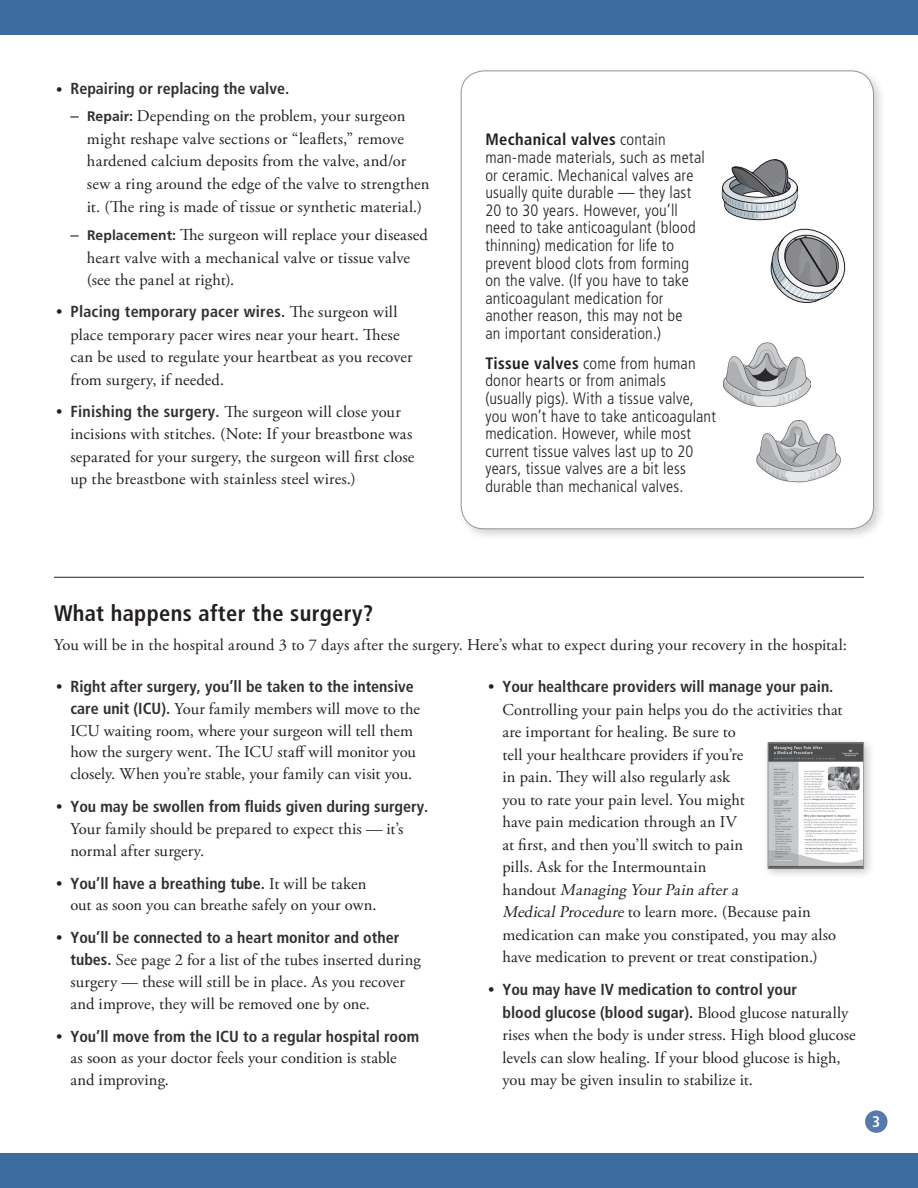
<style>
.page{position:relative;width:918px;height:1188px;background:#fff}
.page>*{position:absolute;margin:0;border:0;box-sizing:border-box;transform-origin:0 0}
.t1{font:700 condensed 22.5px "Frutiger LT Std";letter-spacing:.015em;color:#231f20}
.t2{font:16.5px/22.5px "Adobe Garamond Pro";letter-spacing:.005em;color:#231f20}
.t3{font:300 condensed 16.5px/17.5px "Frutiger LT Std";letter-spacing:.01em;color:#231f20}
.t4{font:700 condensed 15.9px/22.5px "Frutiger LT Std";color:#312f30}
.t5{font:700 condensed 15.45px "Frutiger LT Std";color:#fff}
.s1{font-family:"Adobe Garamond Pro";font-weight:400;font-stretch:normal;font-size:16.5px;color:#231f20}
.s2{font-family:"Sabon"}
.s3{font-family:"Frutiger LT Std";font-weight:700;font-size:13.8px;color:#312f30}
.s4{font-family:"Frutiger LT Std";font-weight:700;font-stretch:condensed;font-size:15.9px;color:#312f30}
.s5{font-weight:700}
.s6{font-style:italic}
</style>
<div class="page">
<div style="left:0;top:1154px;width:918px;height:34px;background:#3d6ca1"></div>
<div style="left:865px;top:1110px;width:23px;height:23px;background:#567aac;border-radius:50%"></div>
<div style="left:0;top:0;width:918px;height:34px;background:#3d6ca1"></div>
<div style="left:762px;top:737px;width:113px;height:143px;background:#231f20;opacity:.25"></div>
<img style="left:770px;top:744px;width:92px;height:122px">
<div style="left:768px;top:742px;width:96px;height:126px;border:1px solid #939598"></div>
<div style="left:457px;top:66px;width:429px;height:476px;background:#231f20;opacity:.2"></div>
<div style="left:461px;top:71px;width:413px;height:458px;background:#fff;border-radius:23px"></div>
<svg style="left:722px;top:159px;width:76px;height:61px"></svg>
<img style="left:756px;top:420px;width:85px;height:63px">
<svg style="left:771px;top:228px;width:75px;height:75px"></svg>
<img style="left:723px;top:342px;width:88px;height:65px">
<hr style="left:54px;top:577px;width:810px;height:1px;background:#231f20">
<p class="t4" style="left:56px;top:78px;width:234px"><span class="s1">•</span> Repairing or replacing the valve.</p>
<p class="t2" style="left:87px;top:106px;width:344px;text-indent:-16px"><span class="s2">–</span> <span class="s3">Repair:</span> Depending on the problem, your surgeon might reshape valve sections or “leaflets,” remove hardened calcium deposits from the valve, and/or sew a ring around the edge of the valve to strengthen it. (The ring is made of tissue or synthetic material.)</p>
<p class="t2" style="left:87px;top:224px;width:343px;text-indent:-16px"><span class="s2">–</span> <span class="s3">Replacement:</span> The surgeon will replace your diseased heart valve with a mechanical valve or tissue valve (see the panel at right).</p>
<p class="t4" style="left:56px;top:300px;width:343px"><span class="s1">•</span> Placing temporary pacer wires. <span class="s1">The surgeon will</span></p>
<p class="t2" style="left:70px;top:324px;width:344px">place temporary pacer wires near your heart. These can be used to regulate your heartbeat as you recover from surgery, if needed.</p>
<p class="t2" style="left:71px;top:401px;width:346px;text-indent:-14px">• <span class="s4">Finishing the surgery.</span> The surgeon will close your incisions with stitches. (Note: If your breastbone was separated for your surgery, the surgeon will first close up the breastbone with stainless steel wires.)</p>
<p class="t3" style="left:485px;top:131px;width:221px"><span class="s5">Mechanical valves</span> contain man-made materials, such as metal or ceramic. Mechanical valves are usually quite durable — they last<br>20 to 30 years. However, you’ll need to take anticoagulant (blood thinning) medication for life to prevent blood clots from forming on the valve. (If you have to take anticoagulant medication for another reason, this may not be<br>an important consideration.)</p>
<p class="t3" style="left:485px;top:355px;width:232px"><span class="s5">Tissue valves</span> come from human donor hearts or from animals (usually pigs). With a tissue valve, you won’t have to take anticoagulant medication. However, while most current tissue valves last up to 20 years, tissue valves are a bit less durable than mechanical valves.</p>
<h1 class="t1" style="left:54px;top:600px;width:321px">What happens after the surgery?</h1>
<p class="t2" style="left:54px;top:634px;width:795px">You will be in the hospital around 3 to 7 days after the surgery. Here’s what to expect during your recovery in the hospital:</p>
<p class="t4" style="left:56px;top:675px;width:359px"><span class="s1">•</span> Right after surgery, you’ll be taken to the intensive</p>
<p class="t2" style="left:70px;top:698px;width:351px;line-height:21.8px"><span class="s4">care unit (ICU).</span> Your family members will move to the ICU waiting room, where your surgeon will tell them how the surgery went. The ICU staff will monitor you closely. When you’re stable, your family can visit you.</p>
<p class="t4" style="left:56px;top:795px;width:374px"><span class="s1">•</span> You may be swollen from fluids given during surgery.</p>
<p class="t2" style="left:70px;top:818px;width:335px;line-height:21.8px">Your family should be prepared to expect this — it’s normal after surgery.</p>
<p class="t4" style="left:56px;top:872px;width:312px"><span class="s1">•</span> You’ll have a breathing tube. <span class="s1">It will be taken</span></p>
<p class="t2" style="left:71px;top:894px;width:308px">out as soon you can breathe safely on your own.</p>
<p class="t4" style="left:56px;top:927px;width:345px"><span class="s1">•</span> You’ll be connected to a heart monitor and other</p>
<p class="t2" style="left:70px;top:950px;width:352px;line-height:21.8px"><span class="s4">tubes.</span> See page 2 for a list of the tubes inserted during surgery — these will still be in place. As you recover and improve, they will be removed one by one.</p>
<p class="t4" style="left:56px;top:1025px;width:364px"><span class="s1">•</span> You’ll move from the ICU to a regular hospital room</p>
<p class="t2" style="left:70px;top:1048px;width:328px;line-height:21.8px">as soon as your doctor feels your condition is stable and improving.</p>
<p class="t4" style="left:488px;top:675px;width:347px"><span class="s1">•</span> Your healthcare providers will manage your pain.</p>
<p class="t2" style="left:502px;top:699px;width:342px">Controlling your pain helps you do the activities that are important for healing. Be sure to<br>tell your healthcare providers if you’re<br>in pain. They will also regularly ask<br>you to rate your pain level. You might<br>have pain medication through an IV<br>at first, and then you’ll switch to pain<br>pills. Ask for the Intermountain<br>h a n d o u t <span class="s6">Managing YourPain aftera MedicalProcedure</span>to learn more. (Because pain medication can make you constipated, you may also have medication to prevent or treat constipation.)</p>
<p class="t4" style="left:502px;top:978px;width:347px;text-indent:-14px"><span class="s1">•</span> You may have IV medication to control your<br>blood glucose (blood sugar). <span class="s1">Blood glucose naturally</span></p>
<p class="t2" style="left:503px;top:1024px;width:355px">rises when the body is under stress. High blood glucose levels can slow healing. If your blood glucose is high, you may be given insulin to stabilize it.</p>
<p class="t5" style="left:872px;top:1112px;width:10px">3</p>
</div>
